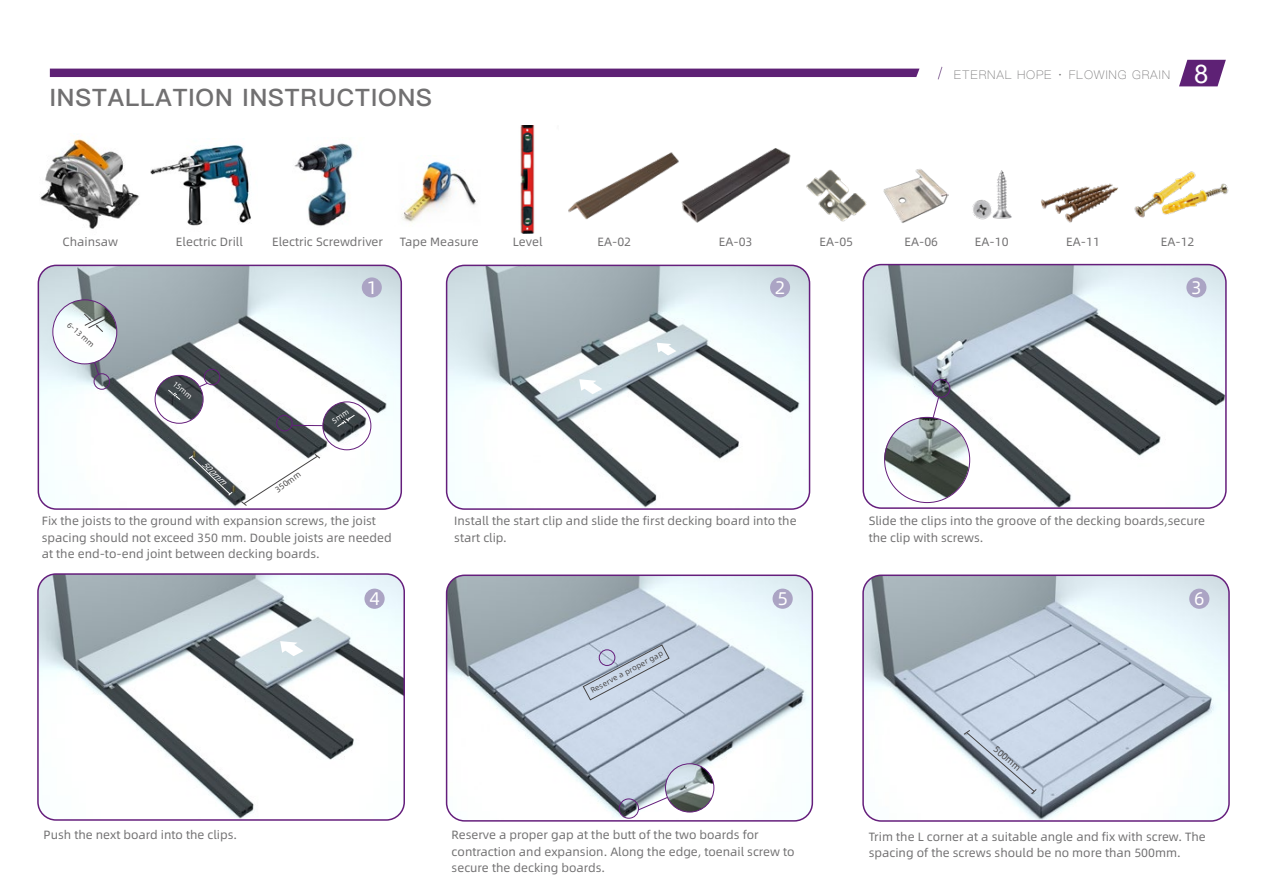
<style>
.page{position:relative;width:1263px;height:893px;background:#fff}
.page>*{position:absolute;margin:0;border:0;box-sizing:border-box;transform-origin:0 0}
.t1{font:24px "Ping Fang SC Heavy";letter-spacing:.04em;color:#717071}
.t2{font:18.3px "Alibaba Pu Hui Ti R";color:#fff}
.t3{font:18.15px "Alibaba Pu Hui Ti R";color:#fff}
.t4{font:12px/16.5px "Alibaba Pu Hui Ti R";color:#717071}
.t5{font:12px "Ping Fang SC Light";letter-spacing:.06em;color:#717071}
.t6{font:9.15px "Alibaba Pu Hui Ti R";color:#474545}
.t7{font:italic 8.25px "Alibaba Pu Hui Ti R";color:#fff}
.t8{font:8.25px "Alibaba Pu Hui Ti R";color:#474545}
.t9{font:7.65px "Alibaba Pu Hui Ti R";color:#474545}
.t10{font:7.65px "Alibaba Pu Hui Ti R";color:#fff}
.s1{font-family:"Arial";font-size:25.65px;color:#fff}
</style>
<div class="page">
<img style="left:40px;top:576px;width:362px;height:242px">
<div style="left:37px;top:573px;width:368px;height:248px;border:2px solid #651e7c;border-radius:18px"></div>
<svg style="left:280px;top:641px;width:23px;height:15px"></svg>
<svg style="left:1179px;top:60px;width:47px;height:26px"></svg>
<svg style="left:937px;top:66px;width:5px;height:14px"></svg>
<img style="left:38px;top:265px;width:363px;height:244px">
<div style="left:38px;top:265px;width:364px;height:245px;border:2px solid #651e7c;border-radius:18px"></div>
<div style="left:94px;top:373px;width:16px;height:17px;border:1px solid #651e7c;border-radius:50%"></div>
<div style="left:204px;top:369px;width:16px;height:16px;border:1px solid #651e7c;border-radius:50%"></div>
<div style="left:276px;top:415px;width:17px;height:16px;border:1px solid #651e7c;border-radius:50%"></div>
<svg style="left:93px;top:361px;width:7px;height:14px"></svg>
<img style="left:52px;top:300px;width:64px;height:64px;border-radius:32px">
<svg style="left:83px;top:313px;width:23px;height:20px"></svg>
<div style="left:52px;top:299px;width:65px;height:65px;border:1px solid #651e7c;border-radius:50%"></div>
<img style="left:155px;top:375px;width:48px;height:48px;border-radius:24px">
<div style="left:155px;top:375px;width:48px;height:49px;border:1px solid #651e7c;border-radius:50%"></div>
<img style="left:323px;top:402px;width:48px;height:48px;border-radius:24px">
<svg style="left:199px;top:382px;width:9px;height:6px"></svg>
<svg style="left:188px;top:455px;width:45px;height:41px"></svg>
<svg style="left:240px;top:453px;width:81px;height:54px"></svg>
<svg style="left:167px;top:389px;width:14px;height:12px"></svg>
<hr style="left:292px;top:425px;width:31px;height:1px;background:#651e7c">
<div style="left:322px;top:401px;width:49px;height:49px;border:1px solid #651e7c;border-radius:50%"></div>
<div style="left:362px;top:277px;width:20px;height:20px;background:#aba4c4;border-radius:50%"></div>
<img style="left:568px;top:154px;width:99px;height:66px">
<img style="left:667px;top:148px;width:124px;height:75px">
<img style="left:883px;top:169px;width:65px;height:54px">
<img style="left:1041px;top:183px;width:77px;height:40px">
<img style="left:1134px;top:171px;width:95px;height:47px">
<img style="left:447px;top:265px;width:362px;height:244px">
<div style="left:446px;top:265px;width:364px;height:245px;border:2px solid #651e7c;border-radius:18px"></div>
<div style="left:770px;top:277px;width:20px;height:20px;background:#aba4c4;border-radius:50%"></div>
<svg style="left:579px;top:379px;width:23px;height:15px"></svg>
<svg style="left:657px;top:343px;width:19px;height:13px"></svg>
<div style="left:364px;top:589px;width:21px;height:20px;background:#aba4c4;border-radius:50%"></div>
<img style="left:447px;top:577px;width:365px;height:242px">
<div style="left:446px;top:574px;width:367px;height:248px;border:2px solid #651e7c;border-radius:18px"></div>
<div style="left:619px;top:798px;width:20px;height:21px;border:1px solid #651e7c;border-radius:50%"></div>
<svg style="left:582px;top:644px;width:88px;height:57px"></svg>
<img style="left:665px;top:764px;width:49px;height:48px;border-radius:24px">
<div style="left:665px;top:763px;width:49px;height:49px;border:1px solid #651e7c;border-radius:50%"></div>
<svg style="left:637px;top:796px;width:31px;height:15px"></svg>
<div style="left:772px;top:589px;width:21px;height:20px;background:#aba4c4;border-radius:50%"></div>
<img style="left:865px;top:577px;width:362px;height:242px">
<div style="left:862px;top:574px;width:368px;height:248px;border:2px solid #651e7c;border-radius:18px"></div>
<svg style="left:963px;top:729px;width:74px;height:66px"></svg>
<div style="left:1189px;top:589px;width:20px;height:20px;background:#aba4c4;border-radius:50%"></div>
<div style="left:50px;top:69px;width:869px;height:8px;background:#5e2175"></div>
<img style="left:40px;top:139px;width:99px;height:90px">
<img style="left:150px;top:144px;width:101px;height:82px">
<img style="left:294px;top:143px;width:60px;height:84px">
<img style="left:402px;top:161px;width:74px;height:62px">
<img style="left:520px;top:125px;width:15px;height:109px">
<img style="left:865px;top:265px;width:359px;height:241px">
<div style="left:862px;top:264px;width:365px;height:245px;border:2px solid #651e7c;border-radius:18px"></div>
<svg style="left:930px;top:396px;width:9px;height:23px"></svg>
<img style="left:884px;top:417px;width:85px;height:86px;border-radius:43px">
<div style="left:932px;top:379px;width:18px;height:19px;border:1px solid #651e7c;border-radius:50%"></div>
<div style="left:1186px;top:277px;width:20px;height:20px;background:#aba4c4;border-radius:50%"></div>
<img style="left:806px;top:169px;width:61px;height:53px">
<img style="left:972px;top:170px;width:40px;height:50px">
<svg style="left:332px;top:410px;width:23px;height:18px"></svg>
<h1 class="t1" style="left:50px;top:83px;width:384px">INSTALLATION INSTRUCTIONS</h1>
<p class="t5" style="left:954px;top:67px;width:256px">ETERNAL HOPE · FLOWING GRAIN <span class="s1">8</span></p>
<p class="t4" style="left:63px;top:233px;width:57px">Chainsaw</p>
<p class="t4" style="left:176px;top:233px;width:68px">Electric Drill</p>
<p class="t4" style="left:272px;top:233px;width:112px">Electric Screwdriver</p>
<p class="t4" style="left:400px;top:233px;width:80px">Tape Measure</p>
<p class="t4" style="left:513px;top:233px;width:31px">Level</p>
<p class="t4" style="left:597px;top:233px;width:35px">EA-02</p>
<p class="t4" style="left:719px;top:233px;width:35px">EA-03</p>
<p class="t4" style="left:904px;top:233px;width:35px">EA-06</p>
<p class="t4" style="left:975px;top:233px;width:35px">EA-10</p>
<p class="t4" style="left:1066px;top:233px;width:35px">EA-11</p>
<p class="t4" style="left:1161px;top:233px;width:35px">EA-12</p>
<h3 class="t3" style="left:775px;top:274px;width:12px">2</h3>
<p class="t4" style="left:819px;top:233px;width:35px">EA-05</p>
<h3 class="t3" style="left:1191px;top:274px;width:12px">3</h3>
<h3 class="t3" style="left:367px;top:274px;width:12px">1</h3>
<p class="t9" style="left:72px;top:319px;width:34px;rotate:41deg">6–13 mm</p>
<p class="t10" style="left:178px;top:378px;width:24px;rotate:40deg">15mm</p>
<p class="t7" style="left:208px;top:458px;width:31px;rotate:43deg">500mm</p>
<p class="t8" style="left:272px;top:486px;width:31px;rotate:-37deg">350mm</p>
<p class="t4" style="left:42px;top:512px;width:351px">Fix the joists to the ground with expansion screws, the joist spacing should not exceed 350 mm. Double joists are needed at the end-to-end joint between decking boards.</p>
<p class="t4" style="left:44px;top:826px;width:195px">Push the next board into the clips.</p>
<h2 class="t2" style="left:369px;top:585px;width:12px">4</h2>
<p class="t4" style="left:454px;top:512px;width:344px">Install the start clip and slide the first decking board into the start clip.</p>
<p class="t9" style="left:588px;top:685px;width:82px;rotate:-28deg">Reserve a proper gap</p>
<h2 class="t2" style="left:777px;top:585px;width:12px">5</h2>
<p class="t4" style="left:869px;top:512px;width:338px">Slide the clips into the groove of the decking boards,secure the clip with screws.</p>
<p class="t6" style="left:999px;top:742px;width:34px;rotate:40deg">500mm</p>
<h2 class="t2" style="left:1194px;top:585px;width:12px">6</h2>
<p class="t4" style="left:452px;top:826px;width:345px">Reserve a proper gap at the butt of the two boards for contraction and expansion. Along the edge, toenail screw to secure the decking boards.</p>
<p class="t4" style="left:869px;top:828px;width:338px">Trim the L corner at a suitable angle and fix with screw. The spacing of the screws should be no more than 500mm.</p>
</div>
